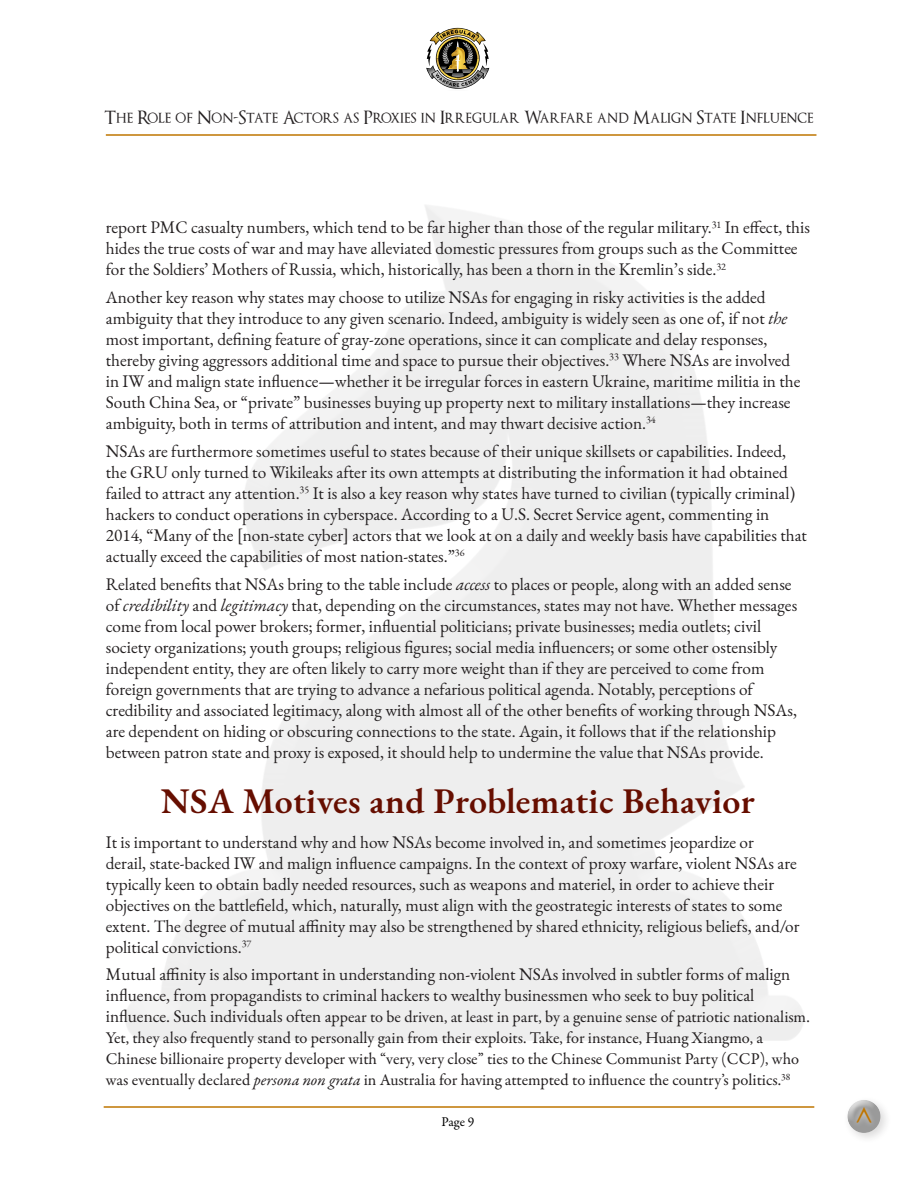
<style>
.page{position:relative;width:918px;height:1188px;background:#fff}
.page>*{position:absolute;margin:0;border:0;box-sizing:border-box;transform-origin:0 0}
.t1{font:48px "EB Garamond";color:#bf7500;scale:.75 1}
.TOC_Entries{font:600 36px "EB Garamond";letter-spacing:.01em;color:#660e00}
.t2{font:18px "Optimus Princeps";color:#231f20}
.t3{font:17.25px/21px "EB Garamond";color:#231f20}
.t4{font:16.5px/21px "Garamond Premr Pro";color:#231f20}
.t5{font:13.5px "Garamond Premr Pro";color:#000}
.s1{font-style:italic}
.s2{font-family:"EB Garamond";font-size:17.25px}
</style>
<div class="page">
<svg style="left:426px;top:28px;width:63px;height:61px"></svg>
<div style="left:843px;top:1096px;width:49px;height:48px;background:#231f20;opacity:.4"></div>
<div style="left:845px;top:1097px;width:36px;height:27px;background:#fff;opacity:.75"></div>
<div style="left:845px;top:1104px;width:36px;height:29px;background:#231f20;opacity:.84"></div>
<div style="left:851px;top:1103px;width:26px;height:26px;background:#fff;opacity:.81"></div>
<hr style="left:106px;top:134px;width:710px;height:2px;background:#bf7500">
<hr style="left:104px;top:1106px;width:710px;height:2px;background:#bf7500">
<p class="t2" style="left:105px;top:108px;width:710px">The Role of Non-State Actors as Proxies in Irregular Warfare and Malign State Influence</p>
<p class="t3" style="left:106px;top:217px;width:706px">report PMC casualty numbers, which tend to be far higher than those of the regular military.<sup>31</sup> In effect, this hides the true costs of war and may have alleviated domestic pressures from groups such as the Committee for the Soldiers’ Mothers of Russia, which, historically, has been a thorn in the Kremlin’s side.<sup>32</sup></p>
<p class="t3" style="left:106px;top:287px;width:696px">Another key reason why states may choose to utilize NSAs for engaging in risky activities is the added ambiguity that they introduce to any given scenario. Indeed, ambiguity is widely seen as one of, if not <span class="s1">the </span>most important, defining feature of gray-zone operations, since it can complicate and delay responses, thereby giving aggressors additional time and space to pursue their objectives.<sup>33</sup> Where NSAs are involved in IW and malign state influence—whether it be irregular forces in eastern Ukraine, maritime militia in the South China Sea, or “private” businesses buying up property next to military installations—they increase ambiguity, both in terms of attribution and intent, and may thwart decisive action.<sup>34</sup></p>
<p class="t3" style="left:106px;top:441px;width:703px">NSAs are furthermore sometimes useful to states because of their unique skillsets or capabilities. Indeed, the GRU only turned to Wikileaks after its own attempts at distributing the information it had obtained failed to attract any attention.<sup>35</sup> It is also a key reason why states have turned to civilian (typically criminal) hackers to conduct operations in cyberspace. According to a U.S. Secret Service agent, commenting in 2014, “Many of the [non-state cyber] actors that we look at on a daily and weekly basis have capabilities that actually exceed the capabilities of most nation-states.”<sup>36</sup></p>
<p class="t3" style="left:106px;top:573px;width:693px">Related benefits that NSAs bring to the table include <span class="s1">access</span> to places or people, along with an added sense of <span class="s1">credibility</span> and <span class="s1">legitimacy</span> that, depending on the circumstances, states may not have. Whether messages come from local power brokers; former, influential politicians; private businesses; media outlets; civil society organizations; youth groups; religious figures; social media influencers; or some other ostensibly independent entity, they are often likely to carry more weight than if they are perceived to come from foreign governments that are trying to advance a nefarious political agenda. Notably, perceptions of credibility and associated legitimacy, along with almost all of the other benefits of working through NSAs, are dependent on hiding or obscuring connections to the state. Again, it follows that if the relationship between patron state and proxy is exposed, it should help to undermine the value that NSAs provide.</p>
<p class="TOC_Entries" style="left:161px;top:776px;width:595px">NSA Motives and Problematic Behavior</p>
<p class="t3" style="left:106px;top:831px;width:695px">It is important to understand why and how NSAs become involved in, and sometimes jeopardize or<br>derail, state-backed IW and malign influence campaigns. In the context of proxy warfare, violent NSAs are typically keen to obtain badly needed resources, such as weapons and materiel, in order to achieve their objectives on the battlefield, which, naturally, must align with the geostrategic interests of states to some extent. The degree of mutual affinity may also be strengthened by shared ethnicity, religious beliefs, and/or political convictions.<sup>37</sup></p>
<p class="t3" style="left:106px;top:964px;width:686px">Mutual affinity is also important in understanding non-violent NSAs involved in subtler forms of malign influence, from propagandists to criminal hackers to wealthy businessmen who seek to buy political</p>
<p class="t4" style="left:106px;top:1007px;width:705px"><span class="s2">influence. Such individuals often a</span>ppear to be driven, at least in part, by a genuine sense of patriotic nationalism.<br>Yet, they also frequently stand to personally gain from their exploits. Take, for instance, Huang Xiangmo, a Chinese billionaire property developer with “very, very close” ties to the Chinese Communist Party (CCP), who was eventually declared <span class="s1">persona non grata</span> in Australia for having attempted to influence the country’s politics.<sup>38</sup></p>
<p class="t5" style="left:441px;top:1114px;width:34px">Page 9</p>
<h1 class="t1" style="left:855px;top:1089px;width:25px">˄</h1>
</div>
